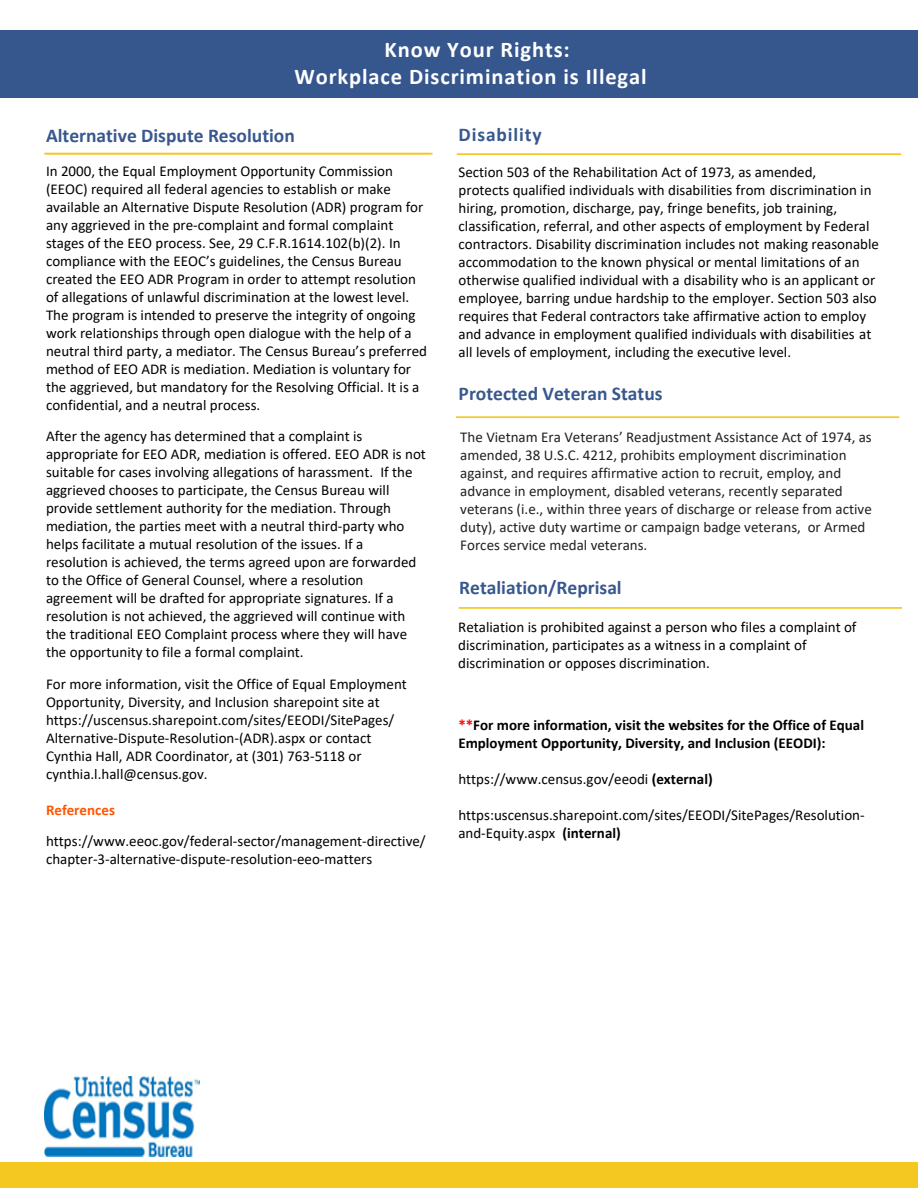
<style>
.page{position:relative;width:918px;height:1188px;background:#fff}
.page>*{position:absolute;margin:0;border:0;box-sizing:border-box;transform-origin:0 0}
.t1{font:700 22.5px/27px "Calibri";letter-spacing:.04em;color:#fff;text-align:center}
.t2{font:700 19.5px "Calibri";color:#38588e}
.t3{font:700 19.5px "Calibri";letter-spacing:.045em;color:#38588e}
.t4{font:15px/18px "Calibri";color:#000}
.t5{font:15px/18px "Calibri";color:#231f20}
.t6{font:700 15px/18px "Calibri";color:#000}
.s1{font-style:inherit}
.s2{font-weight:700;color:#f50}
.s3{color:#f00}
.s4{font-weight:700}
</style>
<div class="page">
<div style="left:0;top:30px;width:918px;height:68px;background:#36578d"></div>
<div style="left:0;top:1162px;width:918px;height:26px;background:#f5c721"></div>
<hr style="left:45px;top:153px;width:388px;height:1px;background:#f5c721">
<hr style="left:44px;top:153px;width:388px;height:1px;background:#f5c721">
<hr style="left:457px;top:153px;width:444px;height:2px;background:#f5c721">
<hr style="left:459px;top:607px;width:443px;height:2px;background:#f5c721">
<hr style="left:456px;top:416px;width:443px;height:2px;background:#f5c721">
<img style="left:44px;top:1077px;width:156px;height:80px">
<p class="t1" style="left:294px;top:36px;width:354px"><span class="s1">K</span>now Your Rights<span class="s1">:<br></span>Workplace Discrimination is Illegal</p>
<p class="t2" style="left:46px;top:122px;width:250px"><span class="s1">A</span>lternative Dispute Resolution</p>
<p class="t4" style="left:46px;top:161px;width:383px">In 2000, the Equal Employment Opportunity Commission (EEOC) required all federal agencies to establish or make available an Alternative Dispute Resolution (ADR) program for any aggrieved in the pre-complaint and formal complaint stages of the EEO process. See, 29 C.F.R.1614.102(b)(2). In compliance with the EEOC’s guidelines, the Census Bureau created the EEO ADR Program in order to attempt resolution of allegations of unlawful discrimination at the lowest level.<br>The program is intended to preserve the integrity of ongoing work relationships through open dialogue with the help of a neutral third party, a mediator. The Census Bureau’s preferred method of EEO ADR is mediation. Mediation is voluntary for the aggrieved, but mandatory for the Resolving Official. It is a confidential, and a neutral process.</p>
<p class="t4" style="left:46px;top:427px;width:382px">After the agency has determined that a complaint is appropriate for EEO ADR, mediation is offered. EEO ADR is not suitable for cases involving allegations of harassment. If the aggrieved chooses to participate, the Census Bureau will provide settlement authority for the mediation. Through mediation, the parties meet with a neutral third-party who helps facilitate a mutual resolution of the issues. If a resolution is achieved, the terms agreed upon are forwarded to the Office of General Counsel, where a resolution agreement will be drafted for appropriate signatures. If a resolution is not achieved, the aggrieved will continue with the traditional EEO Complaint process where they will have the opportunity to file a formal complaint.</p>
<p class="t4" style="left:46px;top:674px;width:363px">For more information, visit the Office of Equal Employment Opportunity, Diversity, and Inclusion sharepoint site at https://uscensus.sharepoint.com/sites/EEODI/SitePages/ Alternative-Dispute-Resolution-(ADR).aspx or contact Cynthia Hall, ADR Coordinator, at (301) 763-5118 or cynthia.l.hall@census.gov.</p>
<p class="t4" style="left:46px;top:794px;width:381px;line-height:31.5px"><span class="s2">References: </span>https://www.eeoc.gov/federal-sector/management-directive/</p>
<p class="t4" style="left:46px;top:850px;width:328px">chapter-3-alternative-dispute-resolution-eeo-matters</p>
<h2 class="t3" style="left:459px;top:121px;width:85px">Disability</h2>
<p class="t4" style="left:459px;top:162px;width:422px">Section 503 of the Rehabilitation Act of 1973, as amended,<br>protects qualified individuals with disabilities from discrimination in hiring, promotion, discharge, pay, fringe benefits, job training, classification, referral, and other aspects of employment by Federal contractors. Disability discrimination includes not making reasonable accommodation to the known physical or mental limitations of an otherwise qualified individual with a disability who is an applicant or employee, barring undue hardship to the employer. Section 503 also requires that Federal contractors take affirmative action to employ and advance in employment qualified individuals with disabilities at all levels of employment, including the executive level.</p>
<h2 class="t2" style="left:459px;top:380px;width:205px">Protected Veteran Status</h2>
<p class="t5" style="left:460px;top:427px;width:413px">The Vietnam Era Veterans’ Readjustment Assistance Act of 1974, as amended, 38 U.S.C. 4212, prohibits employment discrimination against, and requires affirmative action to recruit, employ, and advance in employment, disabled veterans, recently separated veterans (i.e., within three years of discharge or release from active duty), active duty wartime or campaign badge veterans, or Armed Forces service medal veterans.</p>
<h2 class="t2" style="left:459px;top:574px;width:164px">Retaliation<span class="s1">/Reprisal</span></h2>
<p class="t4" style="left:458px;top:618px;width:400px">Retaliation is prohibited against a person who files a complaint of discrimination, participates as a witness in a complaint of discrimination or opposes discrimination.</p>
<p class="t6" style="left:458px;top:716px;width:407px"><span class="s3">**</span>For more information<span class="s1">,</span> visit the websites for the Office of Equal<br>Employment Opportunity, Diversity, and Inclusion (EEODI):</p>
<p class="t4" style="left:458px;top:770px;width:256px">https://www.census.gov/eeodi <span class="s4">(external)</span></p>
<p class="t4" style="left:458px;top:806px;width:408px">https:uscensus.sharepoint.com/sites/EEODI/SitePages/Resolution&shy;and-Equity.aspx <span class="s4">(internal)</span></p>
</div>
